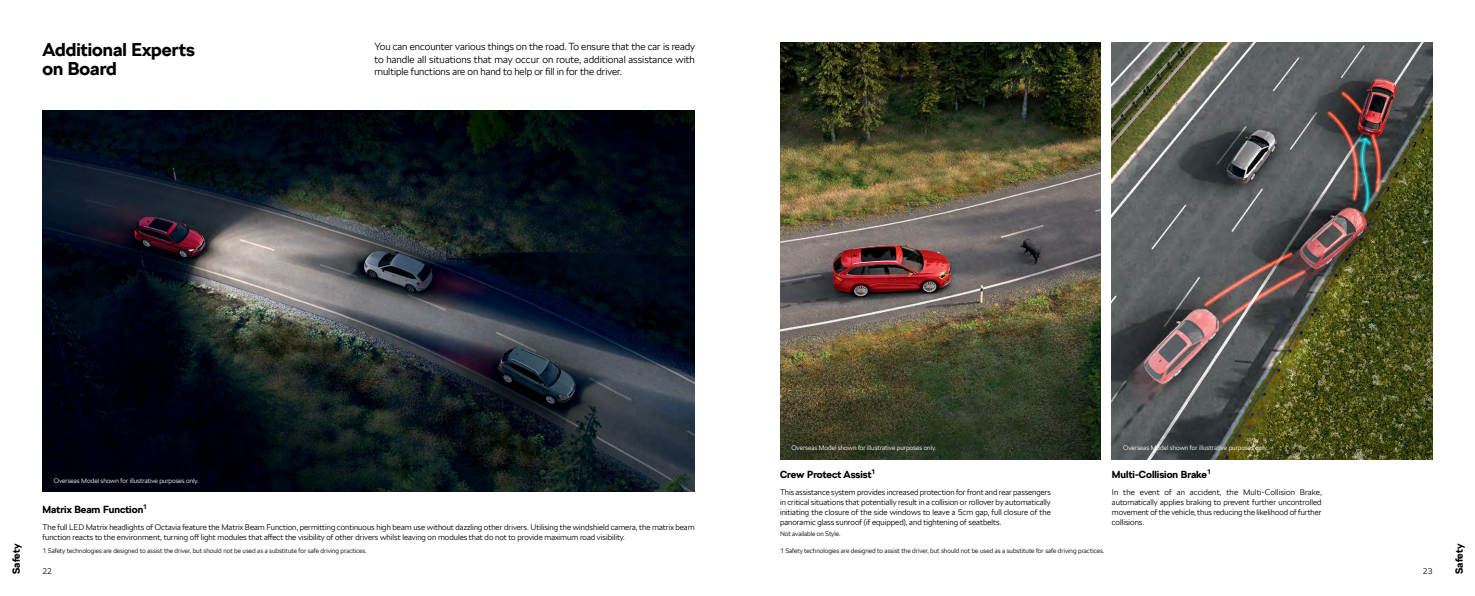
<style>
.page{position:relative;width:1475px;height:596px;background:#fff}
.page>*{position:absolute;margin:0;border:0;box-sizing:border-box;transform-origin:0 0}
.t1{font:700 18px/19px "SKODA Next";color:#000}
.t2{font:300 10px/12.5px "SKODA Next";color:#000;text-align:justify}
.t3{font:700 10px "SKODA Next";color:#000}
.t4{font:300 8px/10px "SKODA Next";color:#000;text-align:justify}
.t5{font:300 6.5px "SKODA Next";color:#000}
.t6{font:300 6.5px "SKODA Next";color:#fff}
</style>
<div class="page">
<img style="left:43px;top:111px;width:651px;height:380px">
<img style="left:780px;top:43px;width:320px;height:416px">
<img style="left:1111px;top:43px;width:320px;height:416px">
<h1 class="t1" style="left:43px;top:40px;width:154px">Additional Experts on Board</h1>
<p class="t2" style="left:374px;top:40px;width:322px">You can encounter various things on the road. To ensure that the car is ready to handle all situations that may occur on route, additional assistance with multiple functions are on hand to help or fill in for the driver.</p>
<p class="t6" style="left:54px;top:475px;width:146px">Overseas Model shown for illustrative purposes only.</p>
<p class="t3" style="left:43px;top:502px;width:106px">Matrix Beam Function<sup>1</sup></p>
<p class="t4" style="left:43px;top:522px;width:653px">The full LED Matrix headlights of Octavia feature the Matrix Beam Function, permitting continuous high beam use without dazzling other drivers. Utilising the windshield camera, the matrix beam function reacts to the environment, turning off light modules that affect the visibility of other drivers whilst leaving on modules that do not to provide maximum road visibility.</p>
<p class="t6" style="left:791px;top:443px;width:146px">Overseas Model shown for illustrative purposes only.</p>
<p class="t6" style="left:1123px;top:443px;width:146px">Overseas Model shown for illustrative purposes only.</p>
<p class="t3" style="left:780px;top:467px;width:97px">Crew Protect Assist<sup>1</sup></p>
<p class="t4" style="left:780px;top:487px;width:272px">This assistance system provides increased protection for front and rear passengers in critical situations that potentially result in a collision or rollover by automatically initiating the closure of the side windows to leave a 5cm gap, full closure of the panoramic glass sunroof (if equipped), and tightening of seatbelts.</p>
<p class="t5" style="left:780px;top:528px;width:62px">Not available on Style.</p>
<p class="t3" style="left:1111px;top:467px;width:100px">Multi-Collision Brake<sup>1</sup></p>
<p class="t4" style="left:1111px;top:487px;width:211px">In the event of an accident, the Multi-Collision Brake, automatically applies braking to prevent further uncontrolled movement of the vehicle, thus reducing the likelihood of further collisions.</p>
<p class="t3" style="left:10px;top:573px;width:32px;rotate:-90deg">Safety</p>
<p class="t3" style="left:1451px;top:573px;width:32px;rotate:-90deg">Safety</p>
<p class="t5" style="left:780px;top:546px;width:326px">1 Safety technologies are designed to assist the driver, but should not be used as a substitute for safe driving practices.</p>
<p class="t5" style="left:43px;top:546px;width:326px">1 Safety technologies are designed to assist the driver, but should not be used as a substitute for safe driving practices.</p>
<p class="t4" style="left:43px;top:565px;width:11px">22</p>
<p class="t4" style="left:1422px;top:565px;width:11px">23</p>
</div>
